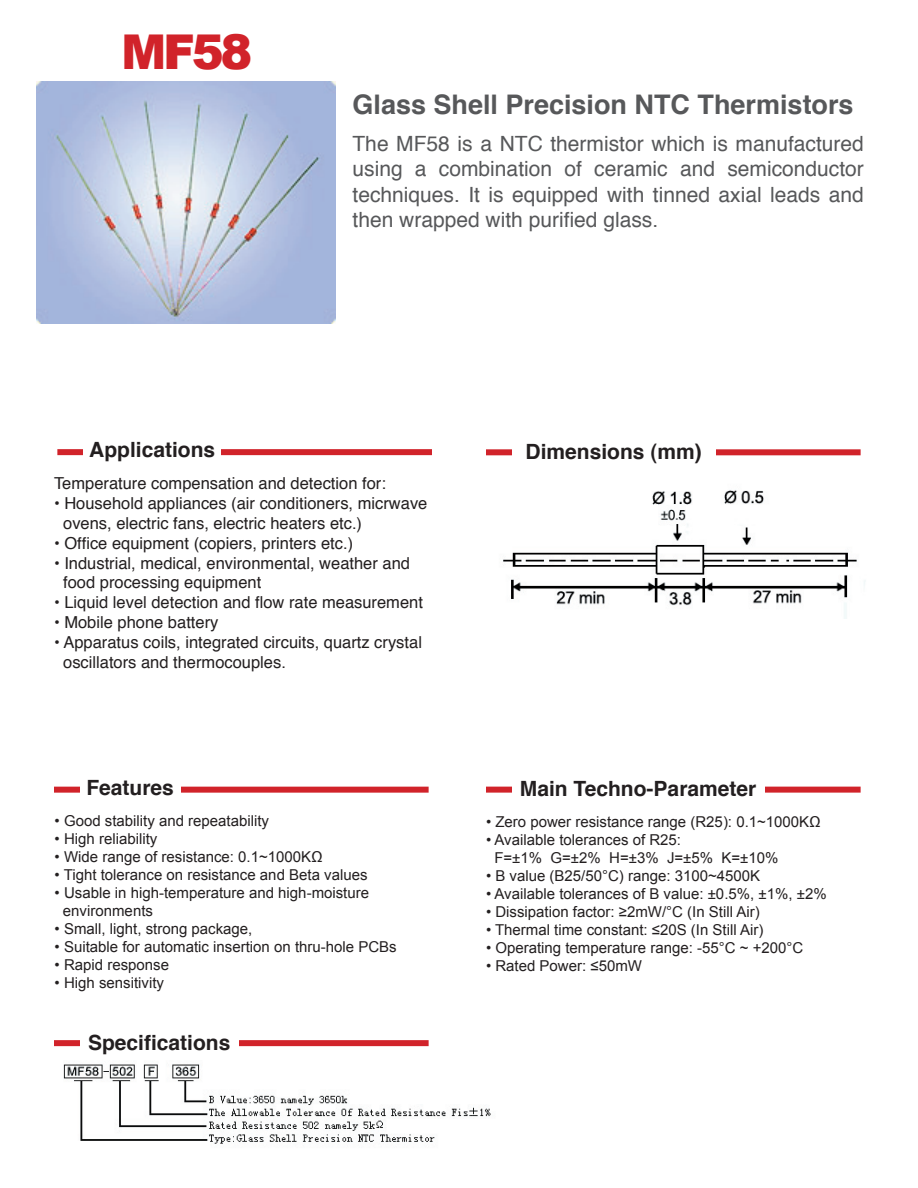
<style>
.page{position:relative;width:918px;height:1188px;background:#fff}
.page>*{position:absolute;margin:0;border:0;box-sizing:border-box;transform-origin:0 0}
.t1{font:900 48px "Arial";color:#d1232a}
.t2{font:700 27px "Helvetica";color:#57585a}
.t3{font:21px/25.2px "Helvetica";color:#57585a;text-align:justify}
.t4{font:700 21px "Helvetica";color:#231f20}
.t5{font:16.5px/19.8px "Helvetica";color:#231f20}
.t6{font:15px/18px "Arial";color:#231f20}
</style>
<div class="page">
<img style="left:36px;top:81px;width:300px;height:243px">
<img style="left:64px;top:1064px;width:427px;height:80px">
<div style="left:57px;top:449px;width:375px;height:6px;background:#d1232a"></div>
<div style="left:83px;top:441px;width:138px;height:25px;background:#fff"></div>
<div style="left:486px;top:449px;width:375px;height:6px;background:#d1232a"></div>
<div style="left:512px;top:442px;width:204px;height:27px;background:#fff"></div>
<div style="left:486px;top:787px;width:375px;height:6px;background:#d1232a"></div>
<div style="left:512px;top:780px;width:252px;height:21px;background:#fff"></div>
<div style="left:54px;top:787px;width:375px;height:6px;background:#d1232a"></div>
<div style="left:80px;top:779px;width:100px;height:25px;background:#fff"></div>
<div style="left:54px;top:1040px;width:375px;height:6px;background:#d1232a"></div>
<div style="left:80px;top:1034px;width:158px;height:24px;background:#fff"></div>
<img style="left:503px;top:490px;width:363px;height:128px">
<h1 class="t1" style="left:121px;top:25px;width:133px">MF58</h1>
<h2 class="t2" style="left:352px;top:82px;width:503px">Glass Shell Precision NTC Thermistors</h2>
<h3 class="t3" style="left:352px;top:132px;width:513px">The MF58 is a NTC thermistor which is manufactured using a combination of ceramic and semiconductor techniques. It is equipped with tinned axial leads and then wrapped with purified glass.</h3>
<h3 class="t4" style="left:89px;top:433px;width:128px">Applications</h3>
<h3 class="t4" style="left:526px;top:434px;width:178px">Dimensions (mm)</h3>
<p class="t5" style="left:54px;top:474px;width:333px">Temperature compensation and detection for:</p>
<p class="t5" style="left:63px;top:494px;width:366px;text-indent:-9px">• Household appliances (air conditioners, micrwave ovens, electric fans, electric heaters etc.)</p>
<p class="t5" style="left:54px;top:534px;width:301px">• Office equipment (copiers, printers etc.)</p>
<p class="t5" style="left:63px;top:553px;width:348px;text-indent:-9px">• Industrial, medical, environmental, weather and food processing equipment</p>
<p class="t5" style="left:54px;top:593px;width:370px">• Liquid level detection and flow rate measurement</p>
<p class="t5" style="left:54px;top:613px;width:166px">• Mobile phone battery</p>
<p class="t5" style="left:63px;top:633px;width:360px;text-indent:-9px">• Apparatus coils, integrated circuits, quartz crystal oscillators and thermocouples.</p>
<h3 class="t4" style="left:86px;top:770px;width:89px">Features</h3>
<h3 class="t4" style="left:520px;top:772px;width:238px">Main Techno-Parameter</h3>
<p class="t6" style="left:55px;top:812px;width:216px">• Good stability and repeatability</p>
<p class="t6" style="left:55px;top:830px;width:104px">• High reliability</p>
<p class="t6" style="left:55px;top:848px;width:270px">• Wide range of resistance: 0.1~1000KΩ</p>
<p class="t6" style="left:55px;top:866px;width:314px">• Tight tolerance on resistance and Beta values</p>
<p class="t6" style="left:63px;top:884px;width:308px;text-indent:-8px">• Usable in high-temperature and high-moisture environments</p>
<p class="t6" style="left:55px;top:920px;width:199px">• Small, light, strong package,</p>
<p class="t6" style="left:55px;top:938px;width:344px">• Suitable for automatic insertion on thru-hole PCBs</p>
<p class="t6" style="left:55px;top:956px;width:116px">• Rapid response</p>
<p class="t6" style="left:55px;top:974px;width:111px">• High sensitivity</p>
<h3 class="t4" style="left:88px;top:1025px;width:144px">Specifications</h3>
<p class="t6" style="left:486px;top:812px;width:336px">• Zero power resistance range (R25): 0.1~1000KΩ</p>
<p class="t6" style="left:494px;top:830px;width:286px;text-indent:-8px">• Available tolerances of R25:<br>F=±1% G=±2% H=±3% J=±5% K=±10%</p>
<p class="t6" style="left:486px;top:866px;width:276px">• B value (B25/50°C) range: 3100~4500K</p>
<p class="t6" style="left:486px;top:884px;width:342px">• Available tolerances of B value: ±0.5%, ±1%, ±2%</p>
<p class="t6" style="left:486px;top:902px;width:275px">• Dissipation factor: ≥2mW/°C (In Still Air)</p>
<p class="t6" style="left:486px;top:920px;width:279px">• Thermal time constant: ≤20S (In Still Air)</p>
<p class="t6" style="left:486px;top:938px;width:319px">• Operating temperature range: -55°C ~ +200°C</p>
<p class="t6" style="left:486px;top:956px;width:158px">• Rated Power: ≤50mW</p>
</div>
